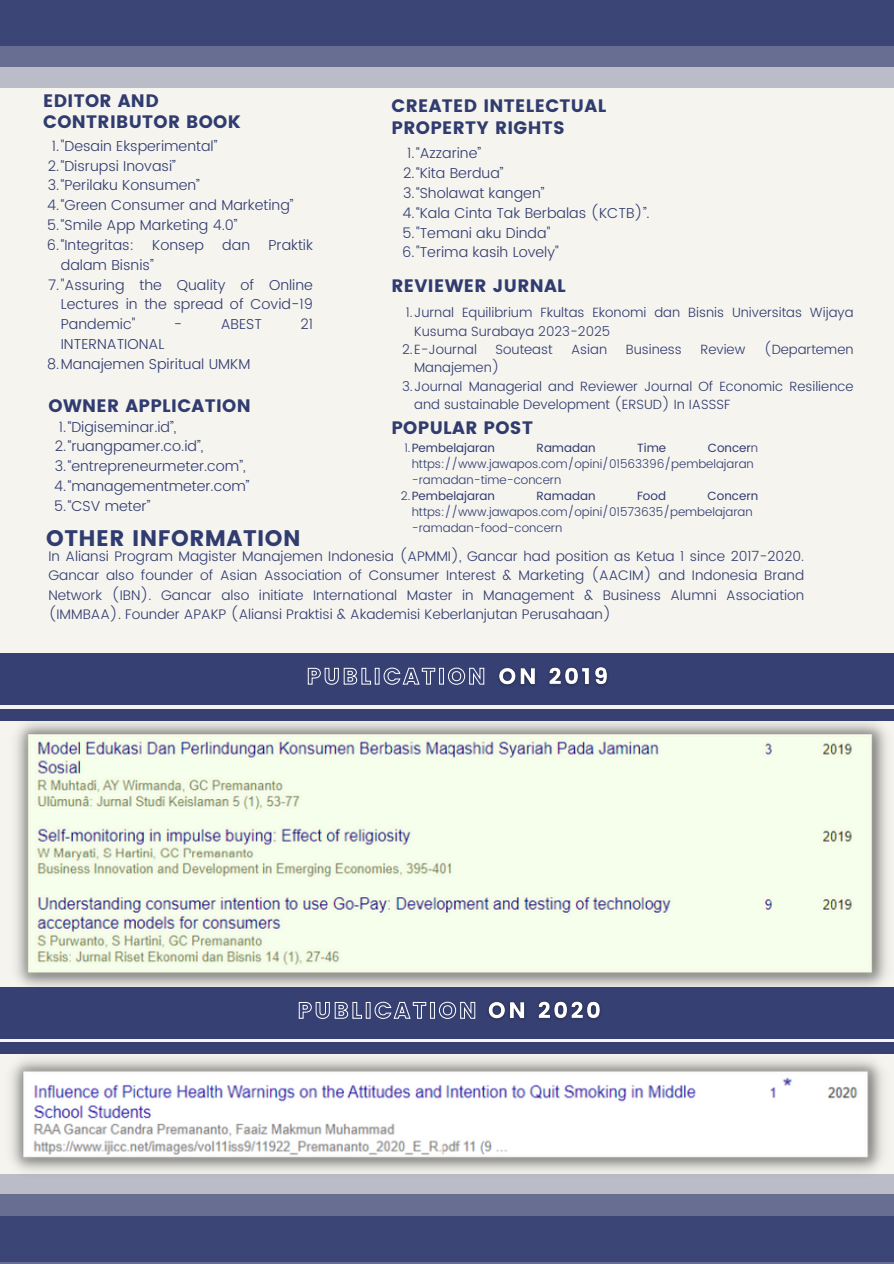
<style>
.page{position:relative;width:894px;height:1264px;background:#fff}
.page>*{position:absolute;margin:0;border:0;box-sizing:border-box;transform-origin:0 0}
.t1{font:22.5px "Poppins";letter-spacing:.02em;color:#303b6f}
.t2{font:18px/21.6px "Poppins";letter-spacing:.02em;color:#303b6f}
.t3{font:300 14.4px/19.8px "Poppins";color:#303b6f;text-align:justify}
.t4{font:300 13.8px/19px "Poppins";color:#303b6f;text-align:justify}
.t5{font:300 13.35px/18.3px "Poppins";color:#303b6f}
.t6{font:300 11.85px/15.9px "Poppins";color:#303b6f}
.t7{font:11.85px "Poppins";color:#303b6f}
.s1{font-weight:300}
.s2{font-weight:400}
</style>
<div class="page">
<div style="left:0;top:0;width:893px;height:1263px;background:#f5f4ef"></div>
<div style="left:0;top:0;width:893px;height:87px;background:#babcc8"></div>
<div style="left:0;top:0;width:893px;height:67px;background:#676e92"></div>
<div style="left:0;top:0;width:893px;height:45px;background:#3b4576"></div>
<div style="left:0;top:1174px;width:893px;height:89px;background:#babcc8"></div>
<div style="left:0;top:1193px;width:893px;height:70px;background:#676e92"></div>
<div style="left:0;top:1216px;width:893px;height:45px;background:#3b4576"></div>
<img style="left:9px;top:720px;width:884px;height:266px">
<img style="left:4px;top:1053px;width:885px;height:119px">
<div style="left:0;top:709px;width:893px;height:11px;background:#303b6f"></div>
<div style="left:0;top:652px;width:893px;height:52px;background:#303b6f"></div>
<svg style="left:307px;top:667px;width:177px;height:18px"></svg>
<img style="left:499px;top:667px;width:108px;height:19px">
<div style="left:0;top:1041px;width:893px;height:12px;background:#303b6f"></div>
<div style="left:0;top:986px;width:893px;height:52px;background:#303b6f"></div>
<svg style="left:298px;top:1001px;width:177px;height:18px"></svg>
<img style="left:488px;top:1001px;width:112px;height:18px">
<p class="t2" style="left:43px;top:90px;width:199px">EDITOR AND<br>CONTRIBUTOR BOOK</p>
<p class="t3" style="left:52px;top:136px;width:167px">1."Desain Eksperimental”</p>
<p class="t3" style="left:48px;top:156px;width:129px">2.“Disrupsi Inovasi”</p>
<p class="t3" style="left:48px;top:176px;width:154px">3.“Perilaku Konsumen”</p>
<p class="t3" style="left:47px;top:195px;width:248px">4.“Green Consumer and Marketing”</p>
<p class="t3" style="left:47px;top:215px;width:192px">5.“Smile App Marketing 4.0”</p>
<p class="t3" style="left:47px;top:235px;width:88px">6.“Integritas:</p>
<p class="t3" style="left:152px;top:235px;width:53px">Konsep</p>
<p class="t3" style="left:222px;top:235px;width:29px">dan</p>
<p class="t3" style="left:268px;top:235px;width:46px">Praktik</p>
<p class="t3" style="left:61px;top:255px;width:94px">dalam Bisnis”</p>
<h2 class="t3" style="left:61px;top:275px;width:253px;text-indent:-13px">7."Assuring the Quality of Online Lectures in the spread of Covid-19<br>Pandemic"</h2>
<p class="t2" style="left:391px;top:95px;width:216px">CREATED INTELECTUAL<br>PROPERTY RIGHTS</p>
<p class="t3" style="left:407px;top:143px;width:75px">1.“Azzarine”</p>
<p class="t3" style="left:403px;top:163px;width:102px">2.“Kita Berdua”</p>
<p class="t3" style="left:403px;top:183px;width:143px">3.“Sholawat kangen”</p>
<p class="t3" style="left:402px;top:203px;width:249px">4.“Kala Cinta Tak Berbalas (KCTB)”.</p>
<p class="t3" style="left:402px;top:223px;width:149px">5."Temani aku Dinda"</p>
<h2 class="t3" style="left:402px;top:242px;width:158px">6."Terima kasih Lovely"</h2>
<p class="t2" style="left:391px;top:275px;width:176px">REVIEWER JURNAL</p>
<h1 class="t5" style="left:414px;top:303px;width:441px;text-indent:-8px">1.Jurnal Equilibrium Fkultas Ekonomi dan Bisnis Universitas Wijaya<br>Kusuma Surabaya 2023-2025</h1>
<h3 class="t5" style="left:402px;top:340px;width:76px">2.E-Journal</h3>
<h3 class="t5" style="left:495px;top:340px;width:59px">Souteast</h3>
<h3 class="t5" style="left:571px;top:340px;width:37px">Asian</h3>
<h3 class="t5" style="left:625px;top:340px;width:58px">Business</h3>
<h3 class="t5" style="left:700px;top:340px;width:46px">Review</h3>
<h3 class="t5" style="left:763px;top:340px;width:91px">(Departemen</h3>
<h3 class="t5" style="left:414px;top:358px;width:87px">Manajemen)</h3>
<h1 class="t5" style="left:414px;top:377px;width:441px;text-indent:-12px">3.Journal Managerial and Reviewer Journal Of Economic Resilience and sustainable Development (ERSUD) In IASSSF</h1>
<p class="t2" style="left:391px;top:416px;width:143px">POPULAR POST</p>
<h1 class="t7" style="left:404px;top:441px;width:92px"><span class="s1">1.</span>Pembelajaran</h1>
<h1 class="t7" style="left:536px;top:441px;width:60px">Ramadan</h1>
<h1 class="t7" style="left:637px;top:441px;width:30px">Time</h1>
<h2 class="t3" style="left:174px;top:314px;width:10px">-</h2>
<h2 class="t3" style="left:220px;top:314px;width:43px">ABEST</h2>
<h2 class="t3" style="left:300px;top:314px;width:14px">21</h2>
<h2 class="t3" style="left:61px;top:334px;width:105px">INTERNATIONAL</h2>
<h2 class="t3" style="left:47px;top:354px;width:205px">8.Manajemen Spiritual UMKM</h2>
<p class="t2" style="left:48px;top:395px;width:204px">OWNER APPLICATION</p>
<p class="t3" style="left:59px;top:417px;width:119px">1.“Digiseminar.id”,</p>
<p class="t3" style="left:55px;top:436px;width:150px">2.“ruangpamer.co.id”,</p>
<h2 class="t3" style="left:55px;top:456px;width:192px">3.“entrepreneurmeter.com”,</h2>
<p class="t3" style="left:54px;top:476px;width:197px">4.“managementmeter.com”</p>
<p class="t3" style="left:54px;top:496px;width:98px">5.“CSV meter”</p>
<p class="t1" style="left:46px;top:525px;width:256px">OTHER INFORMATION</p>
<p class="t4" style="left:48px;top:547px;width:757px">In Aliansi Program Magister Manajemen Indonesia (APMMI), Gancar had position as Ketua 1 since 2017-2020.<br>Gancar also founder of Asian Association of Consumer Interest &amp; Marketing (AACIM) and Indonesia Brand Network (IBN). Gancar also initiate International Master in Management &amp; Business Alumni Association (IMMBAA). Founder APAKP (Aliansi Praktisi &amp; Akademisi Keberlanjutan Perusahaan)</p>
<h1 class="t6" style="left:411px;top:440px;width:348px;text-indent:296px"><span class="s2">Concer</span>n https://www.jawapos.com/opini/01563396/pembelajaran -ramadan-time-concern</h1>
<p class="t7" style="left:401px;top:488px;width:95px"><span class="s1">2.</span>Pembelajaran</p>
<p class="t7" style="left:536px;top:488px;width:60px">Ramadan</p>
<p class="t7" style="left:637px;top:488px;width:30px">Food</p>
<p class="t6" style="left:411px;top:487px;width:348px;text-indent:296px"><span class="s2">Concern </span>https://www.jawapos.com/opini/01573635/pembelajaran -ramadan-food-concern</p>
</div>
